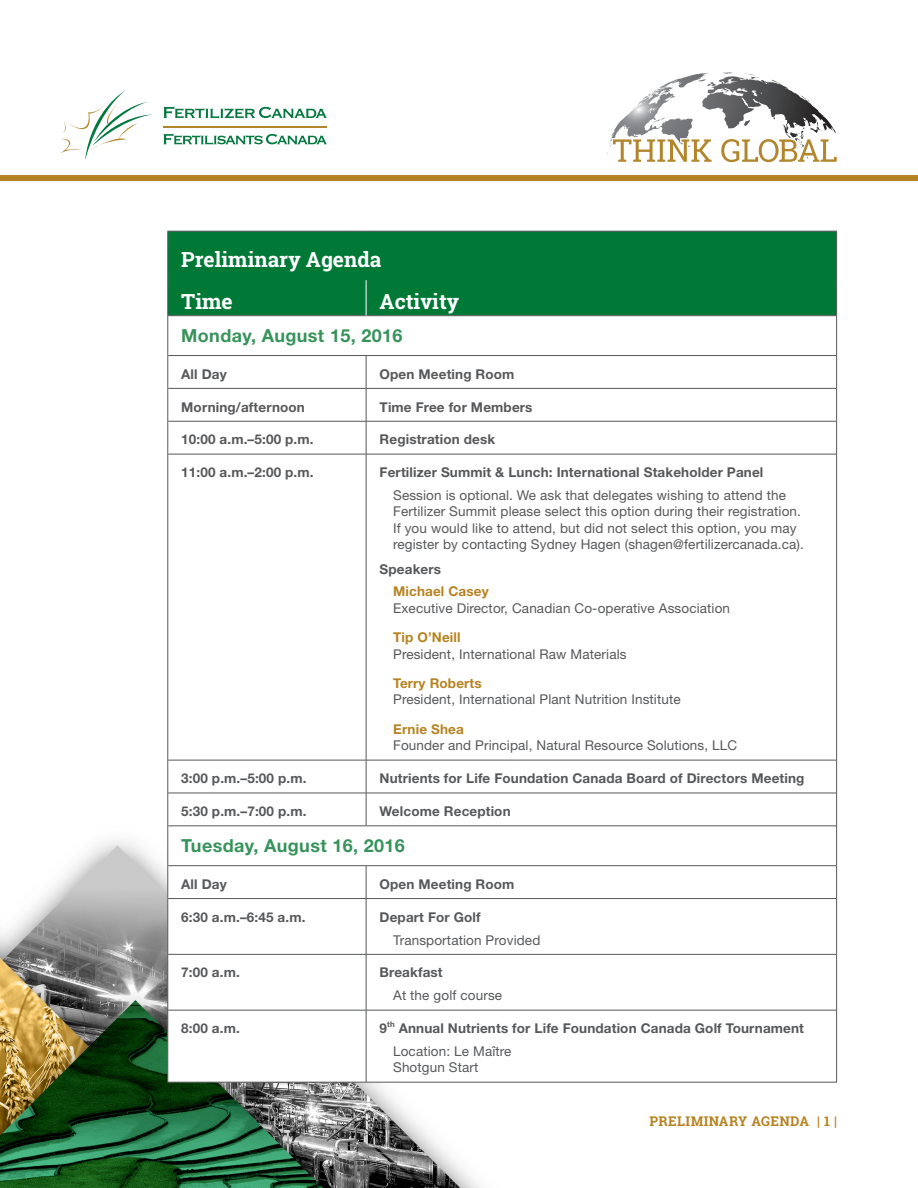
<style>
.page{position:relative;width:918px;height:1188px;background:#fff}
.page>*{position:absolute;margin:0;border:0;box-sizing:border-box;transform-origin:0 0}
.table_title{font:700 21px "Roboto Slab";color:#fff}
.table_date{font:700 18px "Helvetica Neue LT Std";letter-spacing:.02em;color:#37935b}
.table_content{font:13.5px/16.2px "Helvetica Neue LT Std";letter-spacing:.01em;color:#57585a}
.table_Activity_title{font:700 13.5px "Helvetica Neue LT Std";letter-spacing:.01em;color:#57585a}
.table_time{font:700 13.5px "Helvetica Neue LT Std";letter-spacing:.01em;color:#57585a}
.Masterpages_footer{font:700 13.5px "Roboto Slab";letter-spacing:.03em;color:#b68322}
.s1{font-weight:700;color:#b68322}
</style>
<div class="page">
<img style="left:0;top:73px;width:838px;height:1115px">
<svg style="left:689px;top:72px;width:45px;height:4px"></svg>
<svg style="left:613px;top:139px;width:99px;height:23px"></svg>
<svg style="left:721px;top:139px;width:116px;height:23px"></svg>
<hr style="left:164px;top:126px;width:163px;height:1px;background:#b2862d">
<svg style="left:164px;top:106px;width:163px;height:12px"></svg>
<svg style="left:163px;top:134px;width:164px;height:11px"></svg>
<svg style="left:60px;top:91px;width:92px;height:70px"></svg>
<div style="left:0;top:175px;width:918px;height:6px;background:#b68322"></div>
<div style="left:168px;top:232px;width:668px;height:83px;background:#007836"></div>
<svg style="left:168px;top:316px;width:668px;height:766px"></svg>
<hr style="left:167px;top:231px;width:199px;height:1px;background:#57585a">
<hr style="left:167px;top:232px;width:1px;height:48px;background:#57585a">
<hr style="left:366px;top:231px;width:471px;height:1px;background:#57585a">
<hr style="left:836px;top:232px;width:1px;height:48px;background:#57585a">
<hr style="left:167px;top:280px;width:1px;height:36px;background:#57585a">
<hr style="left:836px;top:280px;width:1px;height:36px;background:#57585a">
<hr style="left:167px;top:316px;width:1px;height:40px;background:#57585a">
<hr style="left:836px;top:316px;width:1px;height:40px;background:#57585a">
<hr style="left:167px;top:356px;width:1px;height:32px;background:#57585a">
<hr style="left:836px;top:356px;width:1px;height:32px;background:#57585a">
<hr style="left:167px;top:388px;width:1px;height:33px;background:#57585a">
<hr style="left:836px;top:388px;width:1px;height:33px;background:#57585a">
<hr style="left:167px;top:421px;width:1px;height:33px;background:#57585a">
<hr style="left:836px;top:421px;width:1px;height:33px;background:#57585a">
<hr style="left:167px;top:454px;width:1px;height:306px;background:#57585a">
<hr style="left:836px;top:454px;width:1px;height:306px;background:#57585a">
<hr style="left:167px;top:760px;width:1px;height:33px;background:#57585a">
<hr style="left:836px;top:760px;width:1px;height:33px;background:#57585a">
<hr style="left:167px;top:793px;width:1px;height:33px;background:#57585a">
<hr style="left:836px;top:793px;width:1px;height:33px;background:#57585a">
<hr style="left:167px;top:826px;width:1px;height:40px;background:#57585a">
<hr style="left:836px;top:826px;width:1px;height:40px;background:#57585a">
<hr style="left:167px;top:866px;width:1px;height:33px;background:#57585a">
<hr style="left:836px;top:866px;width:1px;height:33px;background:#57585a">
<hr style="left:167px;top:899px;width:1px;height:55px;background:#57585a">
<hr style="left:836px;top:899px;width:1px;height:55px;background:#57585a">
<hr style="left:167px;top:954px;width:1px;height:56px;background:#57585a">
<hr style="left:836px;top:954px;width:1px;height:56px;background:#57585a">
<hr style="left:167px;top:1010px;width:1px;height:72px;background:#57585a">
<hr style="left:836px;top:1010px;width:1px;height:72px;background:#57585a">
<hr style="left:168px;top:315px;width:198px;height:1px;background:#57585a">
<hr style="left:366px;top:315px;width:470px;height:1px;background:#57585a">
<hr style="left:168px;top:355px;width:198px;height:1px;background:#57585a">
<hr style="left:366px;top:355px;width:470px;height:1px;background:#57585a">
<hr style="left:366px;top:356px;width:1px;height:32px;background:#57585a">
<hr style="left:168px;top:388px;width:198px;height:1px;background:#57585a">
<hr style="left:366px;top:388px;width:470px;height:1px;background:#57585a">
<hr style="left:366px;top:389px;width:1px;height:32px;background:#57585a">
<hr style="left:168px;top:421px;width:198px;height:1px;background:#57585a">
<hr style="left:366px;top:421px;width:470px;height:1px;background:#57585a">
<hr style="left:366px;top:421px;width:1px;height:33px;background:#57585a">
<hr style="left:168px;top:454px;width:198px;height:1px;background:#57585a">
<hr style="left:366px;top:454px;width:470px;height:1px;background:#57585a">
<hr style="left:366px;top:454px;width:1px;height:306px;background:#57585a">
<hr style="left:168px;top:760px;width:198px;height:1px;background:#57585a">
<hr style="left:366px;top:760px;width:470px;height:1px;background:#57585a">
<hr style="left:366px;top:760px;width:1px;height:33px;background:#57585a">
<hr style="left:168px;top:793px;width:198px;height:1px;background:#57585a">
<hr style="left:366px;top:793px;width:470px;height:1px;background:#57585a">
<hr style="left:366px;top:793px;width:1px;height:33px;background:#57585a">
<hr style="left:168px;top:826px;width:198px;height:1px;background:#57585a">
<hr style="left:366px;top:826px;width:470px;height:1px;background:#57585a">
<hr style="left:168px;top:865px;width:198px;height:1px;background:#57585a">
<hr style="left:366px;top:865px;width:470px;height:1px;background:#57585a">
<hr style="left:366px;top:866px;width:1px;height:32px;background:#57585a">
<hr style="left:168px;top:898px;width:198px;height:1px;background:#57585a">
<hr style="left:366px;top:898px;width:470px;height:1px;background:#57585a">
<hr style="left:366px;top:899px;width:1px;height:55px;background:#57585a">
<hr style="left:168px;top:954px;width:198px;height:1px;background:#57585a">
<hr style="left:366px;top:954px;width:470px;height:1px;background:#57585a">
<hr style="left:366px;top:955px;width:1px;height:55px;background:#57585a">
<hr style="left:168px;top:1010px;width:198px;height:1px;background:#57585a">
<hr style="left:366px;top:1010px;width:470px;height:1px;background:#57585a">
<hr style="left:366px;top:1010px;width:1px;height:72px;background:#57585a">
<hr style="left:167px;top:1082px;width:199px;height:1px;background:#57585a">
<hr style="left:366px;top:1082px;width:471px;height:1px;background:#57585a">
<hr style="left:366px;top:280px;width:1px;height:35px;background:#fff">
<p class="table_title" style="left:181px;top:245px;width:202px">Preliminary Agenda</p>
<p class="table_title" style="left:181px;top:287px;width:53px">Time</p>
<p class="table_title" style="left:380px;top:287px;width:81px">Activity</p>
<p class="table_date" style="left:181px;top:324px;width:223px">Monday, August 15, 2016</p>
<p class="table_time" style="left:181px;top:366px;width:47px">All Day</p>
<p class="table_Activity_title" style="left:380px;top:366px;width:136px">Open Meeting Room</p>
<p class="table_time" style="left:181px;top:398px;width:125px">Morning/afternoon</p>
<p class="table_Activity_title" style="left:380px;top:398px;width:154px">Time Free for Members</p>
<p class="table_time" style="left:181px;top:431px;width:134px">10:00 a.m.–5:00 p.m.</p>
<p class="table_Activity_title" style="left:380px;top:431px;width:117px">Registration desk</p>
<p class="table_time" style="left:181px;top:464px;width:134px">11:00 a.m.–2:00 p.m.</p>
<p class="table_Activity_title" style="left:380px;top:464px;width:385px">Fertilizer Summit &amp; Lunch: International Stakeholder Panel</p>
<p class="table_content" style="left:393px;top:487px;width:412px">Session is optional. We ask that delegates wishing to attend the Fertilizer Summit please select this option during their registration.<br>If you would like to attend, but did not select this option, you may register by contacting Sydney Hagen (shagen@fertilizercanada.ca).</p>
<p class="table_Activity_title" style="left:380px;top:560px;width:63px">Speakers</p>
<p class="table_content" style="left:393px;top:583px;width:339px"><span class="s1">Michael Casey<br></span>Executive Director, Canadian Co-operative Association</p>
<p class="table_content" style="left:393px;top:629px;width:235px"><span class="s1">Tip O’Neill<br></span>President, International Raw Materials</p>
<p class="table_content" style="left:393px;top:675px;width:289px"><span class="s1">Terry Roberts<br></span>President, International Plant Nutrition Institute</p>
<p class="table_content" style="left:393px;top:721px;width:346px"><span class="s1">Ernie Shea<br></span>Founder and Principal, Natural Resource Solutions, LLC</p>
<p class="table_time" style="left:181px;top:770px;width:127px">3:00 p.m.–5:00 p.m.</p>
<p class="table_Activity_title" style="left:380px;top:770px;width:426px">Nutrients for Life Foundation Canada Board of Directors Meeting</p>
<p class="table_time" style="left:181px;top:803px;width:127px">5:30 p.m.–7:00 p.m.</p>
<p class="table_Activity_title" style="left:380px;top:803px;width:133px">Welcome Reception</p>
<p class="table_date" style="left:181px;top:835px;width:225px">Tuesday, August 16, 2016</p>
<p class="table_time" style="left:181px;top:876px;width:47px">All Day</p>
<p class="table_Activity_title" style="left:380px;top:876px;width:136px">Open Meeting Room</p>
<p class="table_time" style="left:181px;top:909px;width:126px">6:30 a.m.–6:45 a.m.</p>
<p class="table_Activity_title" style="left:380px;top:909px;width:103px">Depart For Golf</p>
<p class="table_content" style="left:393px;top:932px;width:149px">Transportation Provided</p>
<p class="table_time" style="left:181px;top:964px;width:60px">7:00 a.m.</p>
<p class="table_Activity_title" style="left:380px;top:964px;width:65px">Breakfast</p>
<p class="table_content" style="left:393px;top:987px;width:111px">At the golf course</p>
<p class="table_time" style="left:181px;top:1020px;width:60px">8:00 a.m.</p>
<p class="table_Activity_title" style="left:380px;top:1020px;width:426px">9<sup>th</sup> Annual Nutrients for Life Foundation Canada Golf Tournament</p>
<p class="table_content" style="left:393px;top:1043px;width:120px">Location: Le Maître<br>Shotgun Start</p>
<p class="Masterpages_footer" style="left:649px;top:1112px;width:189px">PRELIMINARY AGENDA | 1 |</p>
</div>
